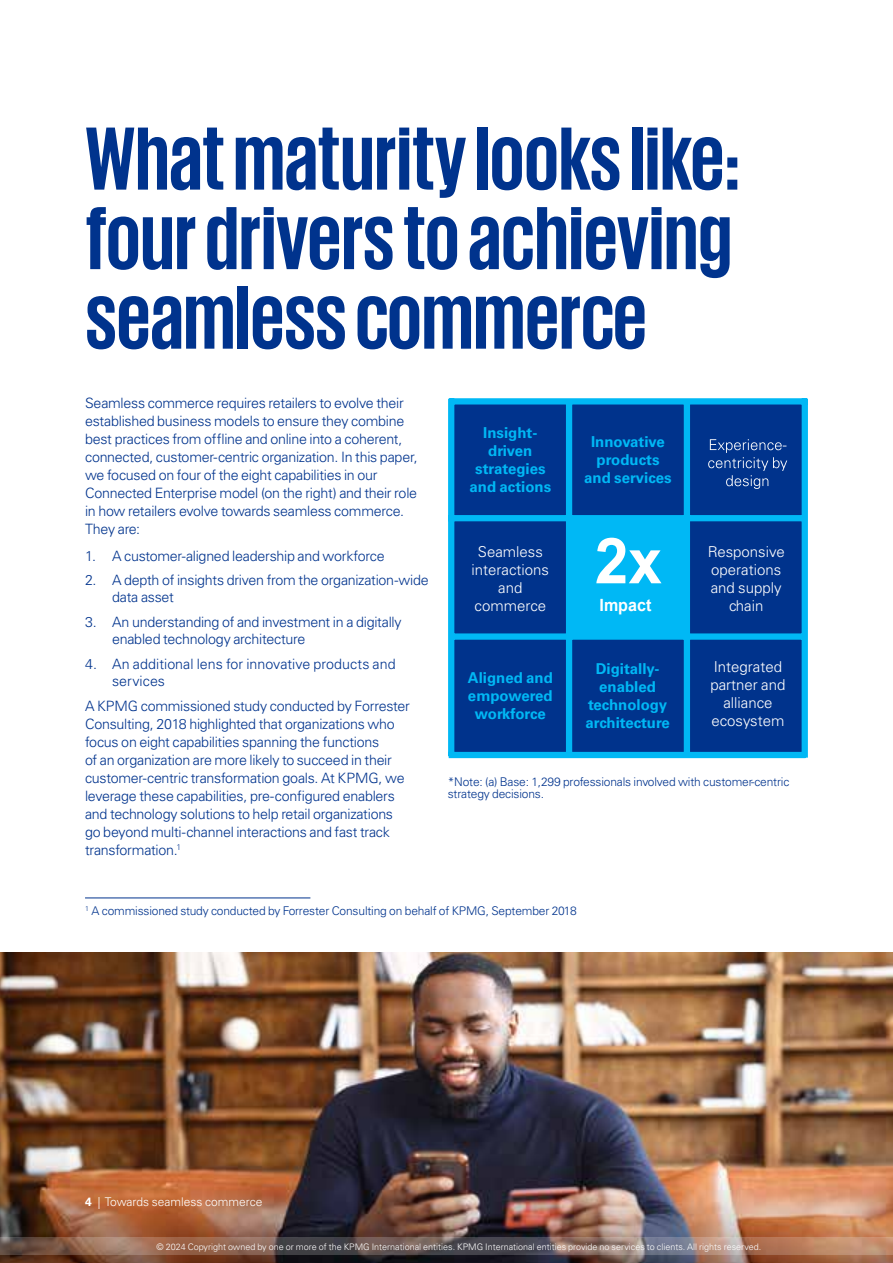
<style>
.page{position:relative;width:893px;height:1263px;background:#fff}
.page>*{position:absolute;margin:0;border:0;box-sizing:border-box;transform-origin:0 0}
.t1{font:700 91.5px/79.5px "KPMG";color:#00338d;text-align:justify}
.t2{font:700 63.45px "Arial";color:#fff;scale:.95 1}
.t3{font:700 16.95px "Arial";color:#fff;scale:.95 1}
.t4{font:300 15px/18px "Univers LT Std";color:#fff;text-align:center}
.t5{font:700 15px/18px "Univers LT Std";color:#00b8f5;text-align:center}
.t6{font:300 14.25px/18px "Univers LT Std";letter-spacing:-.02em;color:#00338d}
.t7{font:300 14.25px/17.1px "Univers LT Std";color:#00338d}
.t8{font:300 12px/12px "Univers LT Std";letter-spacing:-.015em;color:#00338d}
.t9{font:300 12px "Univers LT Std";color:#fff}
.t10{font:300 9px "Univers LT Std";color:#fff}
.s1{font-weight:700}
</style>
<div class="page">
<div style="left:451px;top:401px;width:118px;height:117px;background:#00338d"></div>
<div style="left:569px;top:401px;width:118px;height:117px;background:#00338c"></div>
<div style="left:687px;top:401px;width:118px;height:117px;background:#00338c"></div>
<div style="left:451px;top:518px;width:118px;height:119px;background:#00338c"></div>
<div style="left:569px;top:518px;width:118px;height:119px;background:#00b8f5"></div>
<div style="left:687px;top:518px;width:118px;height:119px;background:#00338c"></div>
<div style="left:451px;top:637px;width:118px;height:118px;background:#00338c"></div>
<div style="left:569px;top:637px;width:118px;height:118px;background:#00338c"></div>
<div style="left:687px;top:637px;width:118px;height:118px;background:#00338c"></div>
<div style="left:566px;top:401px;width:6px;height:356px;background:#00b8f5"></div>
<div style="left:684px;top:400px;width:6px;height:355px;background:#00b8f5"></div>
<div style="left:449px;top:515px;width:355px;height:6px;background:#00b8f5"></div>
<div style="left:449px;top:633px;width:356px;height:7px;background:#00b8f5"></div>
<div style="left:448px;top:399px;width:6px;height:357px;background:#00b8f5"></div>
<div style="left:802px;top:399px;width:6px;height:359px;background:#00b8f5"></div>
<div style="left:449px;top:398px;width:358px;height:6px;background:#00b8f5"></div>
<div style="left:449px;top:752px;width:356px;height:6px;background:#00b8f5"></div>
<img style="left:0;top:952px;width:893px;height:311px">
<hr style="left:85px;top:897px;width:225px;height:1px;background:#00338d">
<svg style="left:0;top:1238px;width:893px;height:17px"></svg>
<h1 class="t1" style="left:85px;top:116px;width:657px">What maturity looks like: four drivers to achieving seamless commerce</h1>
<p class="t6" style="left:85px;top:394px;width:334px">Seamless commerce requires retailers to evolve their established business models to ensure they combine best practices from offline and online into a coherent, connected, customer-centric organization. In this paper, we focused on four of the eight capabilities in our Connected Enterprise model (on the right) and their role in how retailers evolve towards seamless commerce.<br>They are:</p>
<p class="t6" style="left:85px;top:547px;width:301px">1. A customer-aligned leadership and workforce</p>
<p class="t6" style="left:112px;top:572px;width:318px;line-height:17.1px;text-indent:-27px">2. A depth of insights driven from the organization-wide data asset</p>
<p class="t6" style="left:112px;top:613px;width:291px;line-height:17.1px;text-indent:-27px">3. An understanding of and investment in a digitally enabled technology architecture</p>
<p class="t7" style="left:112px;top:655px;width:285px;text-indent:-27px">4. An additional lens for innovative products and services</p>
<p class="t6" style="left:85px;top:697px;width:326px">A KPMG commissioned study conducted by Forrester Consulting, 2018 highlighted that organizations who focus on eight capabilities spanning the functions<br>of an organization are more likely to succeed in their customer-centric transformation goals. At KPMG, we leverage these capabilities, pre-configured enablers and technology solutions to help retail organizations go beyond multi-channel interactions and fast track transformation.<sup>1</sup></p>
<p class="t5" style="left:469px;top:424px;width:83px">Insight&shy;driven strategies and actions</p>
<p class="t5" style="left:584px;top:433px;width:89px">Innovative products and services</p>
<p class="t4" style="left:707px;top:436px;width:81px">Experience&shy;centricity by design</p>
<h2 class="t2" style="left:595px;top:516px;width:72px">2x</h2>
<p class="t3" style="left:599px;top:593px;width:56px">Impact</p>
<p class="t4" style="left:472px;top:543px;width:79px">Seamless interactions and commerce</p>
<p class="t4" style="left:708px;top:543px;width:78px">Responsive operations and supply chain</p>
<p class="t5" style="left:468px;top:669px;width:87px">Aligned and empowered workforce</p>
<p class="t5" style="left:585px;top:660px;width:86px">Digitally&shy;enabled technology architecture</p>
<p class="t4" style="left:710px;top:657px;width:77px">Integrated partner and alliance ecosystem</p>
<p class="t8" style="left:448px;top:776px;width:343px">*Note: (a) Base: 1,299 professionals involved with customer-centric strategy decisions.</p>
<p class="t8" style="left:85px;top:905px;width:493px"><sup>1</sup> A commissioned study conducted by Forrester Consulting on behalf of KPMG, September 2018</p>
<p class="t9" style="left:85px;top:1194px;width:179px"><span class="s1">4</span> | Towards seamless commerce</p>
<p class="t10" style="left:156px;top:1241px;width:606px">© 2024 Copyright owned by one or more of the KPMG International entities. KPMG International entities provide no services to clients. All rights reserved.</p>
</div>
